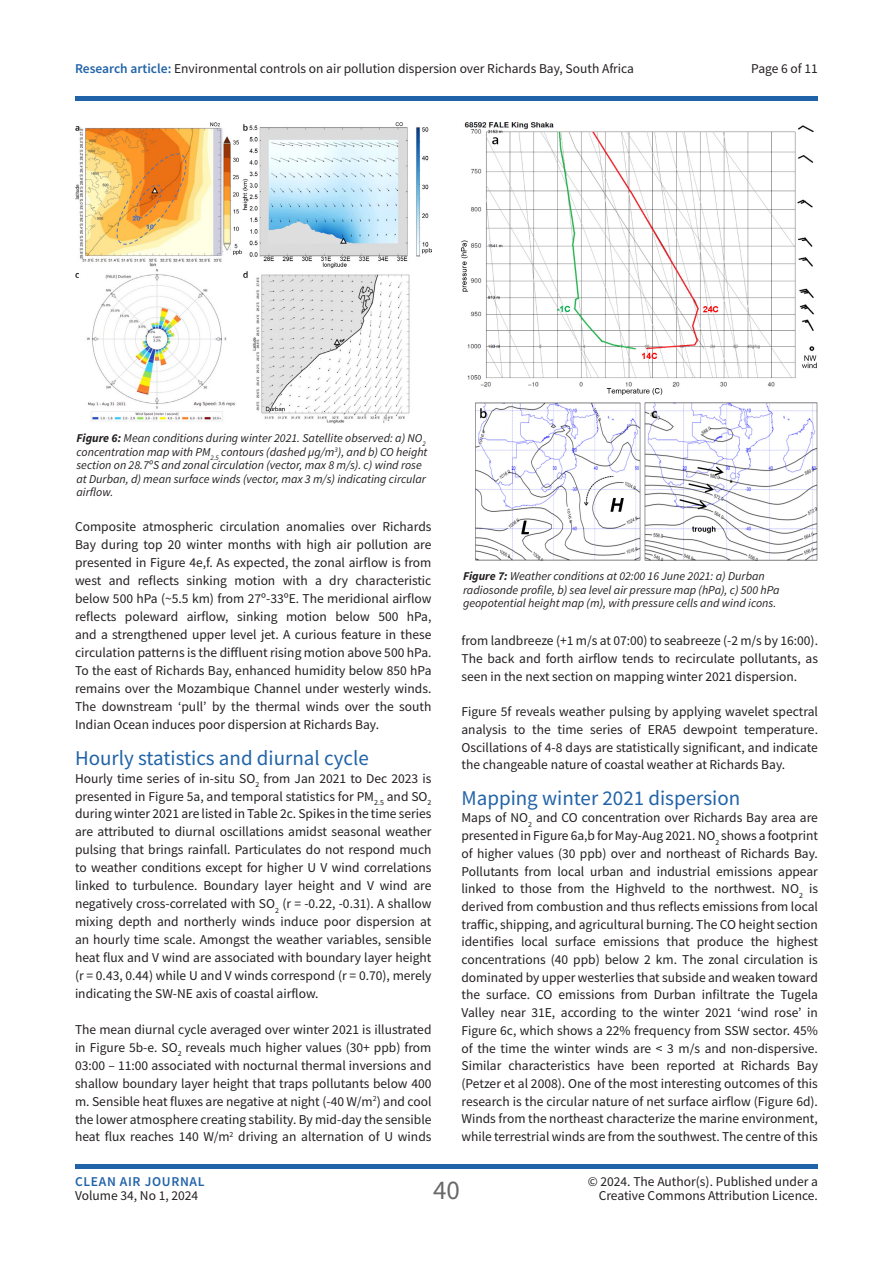
<style>
.page{position:relative;width:893px;height:1263px;background:#fff}
.page>*{position:absolute;margin:0;border:0;box-sizing:border-box;transform-origin:0 0}
.t1{font:27px "Source Sans Pro";color:#686868}
.t2{font:21px "Source Sans Pro";color:#2163a8}
.t3{font:13.5px/18px "Source Sans Pro";color:#231f20;text-align:justify}
.t4{font:600 13.5px "Source Sans Pro";letter-spacing:.05em;color:#2163a8}
.t5{font:italic 12px/13.5px "Source Sans Pro";color:#231f20}
.s1{font-weight:600;color:#2163a8}
.s2{font-weight:700}
</style>
<div class="page">
<hr style="left:75px;top:96px;width:743px;height:4px;background:#2163a8">
<div style="left:75px;top:1164px;width:743px;height:5px;background:#2163a8"></div>
<img style="left:75px;top:123px;width:356px;height:301px">
<img style="left:461px;top:123px;width:357px;height:437px">
<p class="t3" style="left:75px;top:60px;width:561px"><span class="s1">Research article:</span> Environmental controls on air pollution dispersion over Richards Bay, South Africa</p>
<p class="t3" style="left:751px;top:60px;width:68px">Page 6 of 11</p>
<p class="t5" style="left:76px;top:432px;width:352px"><span class="s2">Figure 6:</span> Mean conditions during winter 2021. Satellite observed: a) NO<sub>2 </sub>concentration map with PM<sub>2.5</sub> contours (dashed µg/m<sup>3</sup>), and b) CO height section on 28.7ºS and zonal circulation (vector, max 8 m/s). c) wind rose at Durban, d) mean surface winds (vector, max 3 m/s) indicating circular airflow.</p>
<p class="t3" style="left:75px;top:518px;width:358px">Composite atmospheric circulation anomalies over Richards Bay during top 20 winter months with high air pollution are presented in Figure 4e,f. As expected, the zonal airflow is from west and reflects sinking motion with a dry characteristic below 500 hPa (~5.5 km) from 27º-33ºE. The meridional airflow reflects poleward airflow, sinking motion below 500 hPa, and a strengthened upper level jet. A curious feature in these circulation patterns is the diffluent rising motion above 500 hPa.<br>To the east of Richards Bay, enhanced humidity below 850 hPa remains over the Mozambique Channel under westerly winds.<br>The downstream ‘pull’ by the thermal winds over the south Indian Ocean induces poor dispersion at Richards Bay.</p>
<p class="t2" style="left:75px;top:744px;width:295px">Hourly statistics and diurnal cycle</p>
<p class="t3" style="left:75px;top:769px;width:358px">Hourly time series of in-situ SO<sub>2</sub> from Jan 2021 to Dec 2023 is presented in Figure 5a, and temporal statistics for PM<sub>2.5</sub> and SO<sub>2 </sub>during winter 2021 are listed in Table 2c. Spikes in the time series are attributed to diurnal oscillations amidst seasonal weather pulsing that brings rainfall. Particulates do not respond much to weather conditions except for higher U V wind correlations linked to turbulence. Boundary layer height and V wind are negatively cross-correlated with SO<sub>2</sub> (r = -0.22, -0.31). A shallow mixing depth and northerly winds induce poor dispersion at an hourly time scale. Amongst the weather variables, sensible heat flux and V wind are associated with boundary layer height (r = 0.43, 0.44) while U and V winds correspond (r = 0.70), merely indicating the SW-NE axis of coastal airflow.</p>
<p class="t3" style="left:75px;top:1020px;width:358px">The mean diurnal cycle averaged over winter 2021 is illustrated in Figure 5b-e. SO<sub>2</sub> reveals much higher values (30+ ppb) from 03:00 – 11:00 associated with nocturnal thermal inversions and shallow boundary layer height that traps pollutants below 400 m. Sensible heat fluxes are negative at night (-40 W/m<sup>2</sup>) and cool the lower atmosphere creating stability. By mid-day the sensible heat flux reaches 140 W/m<sup>2</sup> driving an alternation of U winds</p>
<p class="t5" style="left:463px;top:570px;width:318px"><span class="s2">Figure 7:</span> Weather conditions at 02:00 16 June 2021: a) Durban radiosonde profile, b) sea level air pressure map (hPa), c) 500 hPa geopotential height map (m), with pressure cells and wind icons.</p>
<p class="t3" style="left:461px;top:632px;width:358px">from landbreeze (+1 m/s at 07:00) to seabreeze (-2 m/s by 16:00).<br>The back and forth airflow tends to recirculate pollutants, as seen in the next section on mapping winter 2021 dispersion.</p>
<p class="t3" style="left:461px;top:703px;width:358px">Figure 5f reveals weather pulsing by applying wavelet spectral analysis to the time series of ERA5 dewpoint temperature.<br>Oscillations of 4-8 days are statistically significant, and indicate the changeable nature of coastal weather at Richards Bay.</p>
<p class="t2" style="left:461px;top:784px;width:280px">Mapping winter 2021 dispersion</p>
<p class="t3" style="left:461px;top:809px;width:358px">Maps of NO<sub>2</sub> and CO concentration over Richards Bay area are presented in Figure 6a,b for May-Aug 2021. NO<sub>2</sub> shows a footprint of higher values (30 ppb) over and northeast of Richards Bay.<br>Pollutants from local urban and industrial emissions appear linked to those from the Highveld to the northwest. NO<sub>2</sub> is derived from combustion and thus reflects emissions from local traffic, shipping, and agricultural burning. The CO height section identifies local surface emissions that produce the highest concentrations (40 ppb) below 2 km. The zonal circulation is dominated by upper westerlies that subside and weaken toward the surface. CO emissions from Durban infiltrate the Tugela Valley near 31E, according to the winter 2021 ‘wind rose’ in Figure 6c, which shows a 22% frequency from SSW sector. 45% of the time the winter winds are &lt; 3 m/s and non-dispersive.<br>Similar characteristics have been reported at Richards Bay (Petzer et al 2008). One of the most interesting outcomes of this research is the circular nature of net surface airflow (Figure 6d).<br>Winds from the northeast characterize the marine environment, while terrestrial winds are from the southwest. The centre of this</p>
<p class="t4" style="left:75px;top:1173px;width:131px">CLEAN AIR JOURNAL</p>
<p class="t3" style="left:75px;top:1186px;width:125px">Volume 34, No 1, 2024</p>
<h1 class="t1" style="left:433px;top:1172px;width:28px">40</h1>
<p class="t3" style="left:588px;top:1175px;width:232px;line-height:13.5px;text-align:right">© 2024. The Author(s). Published under a<br>Creative Commons Attribution Licence.</p>
</div>
